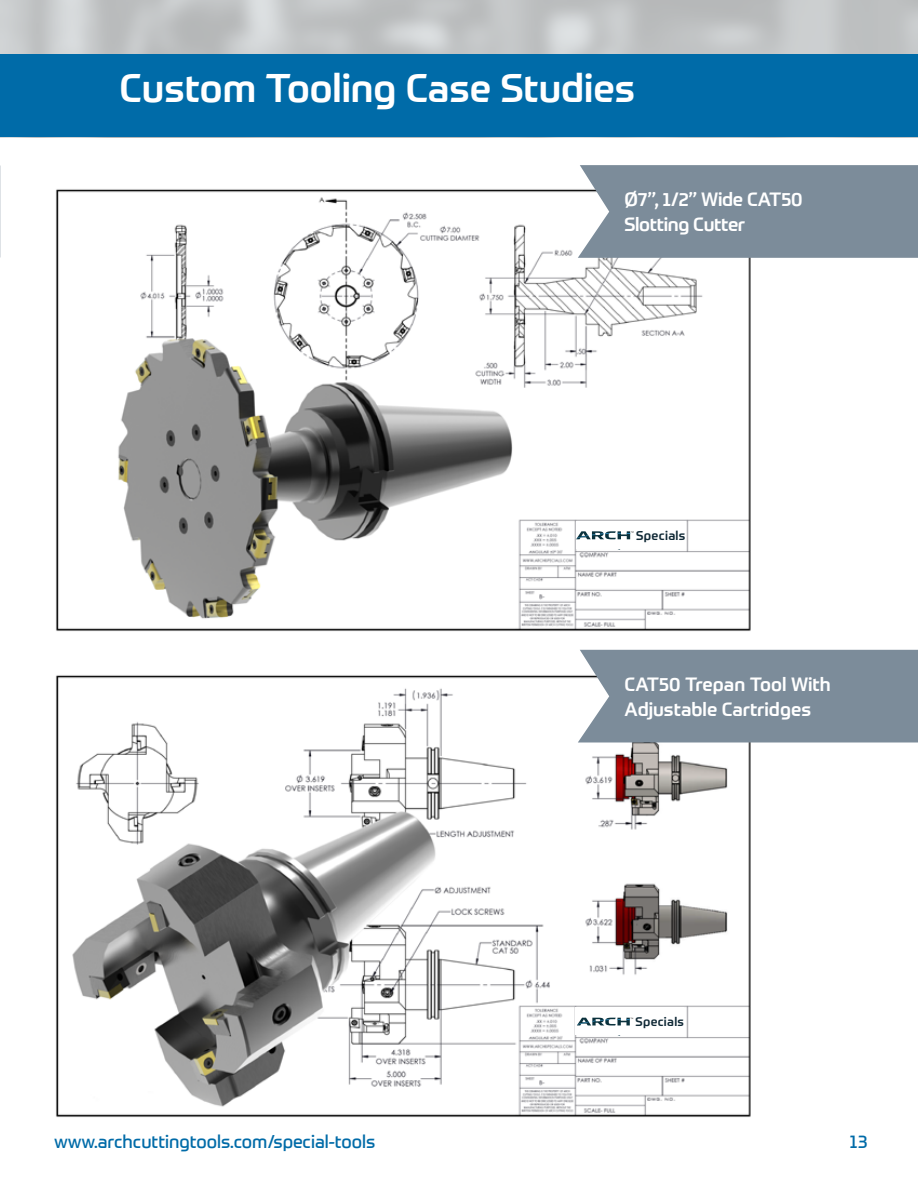
<style>
.page{position:relative;width:918px;height:1188px;background:#fff}
.page>*{position:absolute;margin:0;border:0;box-sizing:border-box;transform-origin:0 0}
.t1{font:500 39px "Prometo";color:#fff}
.t2{font:500 18.75px/25.5px "Prometo";letter-spacing:-.005em;color:#fff}
.t3{font:18px "Prometo";color:#006ba8}
.t4{font:500 12.6px "Prometo";letter-spacing:.025em;color:#102936}
.t5{font:500 12.3px "Prometo";letter-spacing:.025em;color:#102936}
</style>
<div class="page">
<img style="left:56px;top:189px;width:695px;height:442px">
<img style="left:56px;top:675px;width:709px;height:442px">
<div style="left:578px;top:165px;width:340px;height:93px;background:#7c8c9a"></div>
<div style="left:578px;top:650px;width:340px;height:92px;background:#7c8c9a"></div>
<div style="left:0;top:54px;width:918px;height:83px;background:#006ba8"></div>
<div style="left:576px;top:521px;width:110px;height:28px;background:#fff"></div>
<svg style="left:576px;top:531px;width:58px;height:8px"></svg>
<div style="left:575px;top:1008px;width:109px;height:27px;background:#fff"></div>
<svg style="left:577px;top:1018px;width:56px;height:8px"></svg>
<h1 class="t1" style="left:120px;top:64px;width:517px">Custom Tooling Case Studies</h1>
<p class="t2" style="left:625px;top:186px;width:179px">Ø7”, 1/2” Wide CAT50<br>Slotting Cutter</p>
<p class="t4" style="left:636px;top:527px;width:51px">Specials</p>
<p class="t2" style="left:625px;top:671px;width:208px">CAT50 Trepan Tool With<br>Adjustable Cartridges</p>
<p class="t5" style="left:636px;top:1014px;width:50px">Specials</p>
<p class="t3" style="left:54px;top:1131px;width:323px">www.archcuttingtools.com/special-tools</p>
<p class="t3" style="left:850px;top:1131px;width:19px">13</p>
</div>
